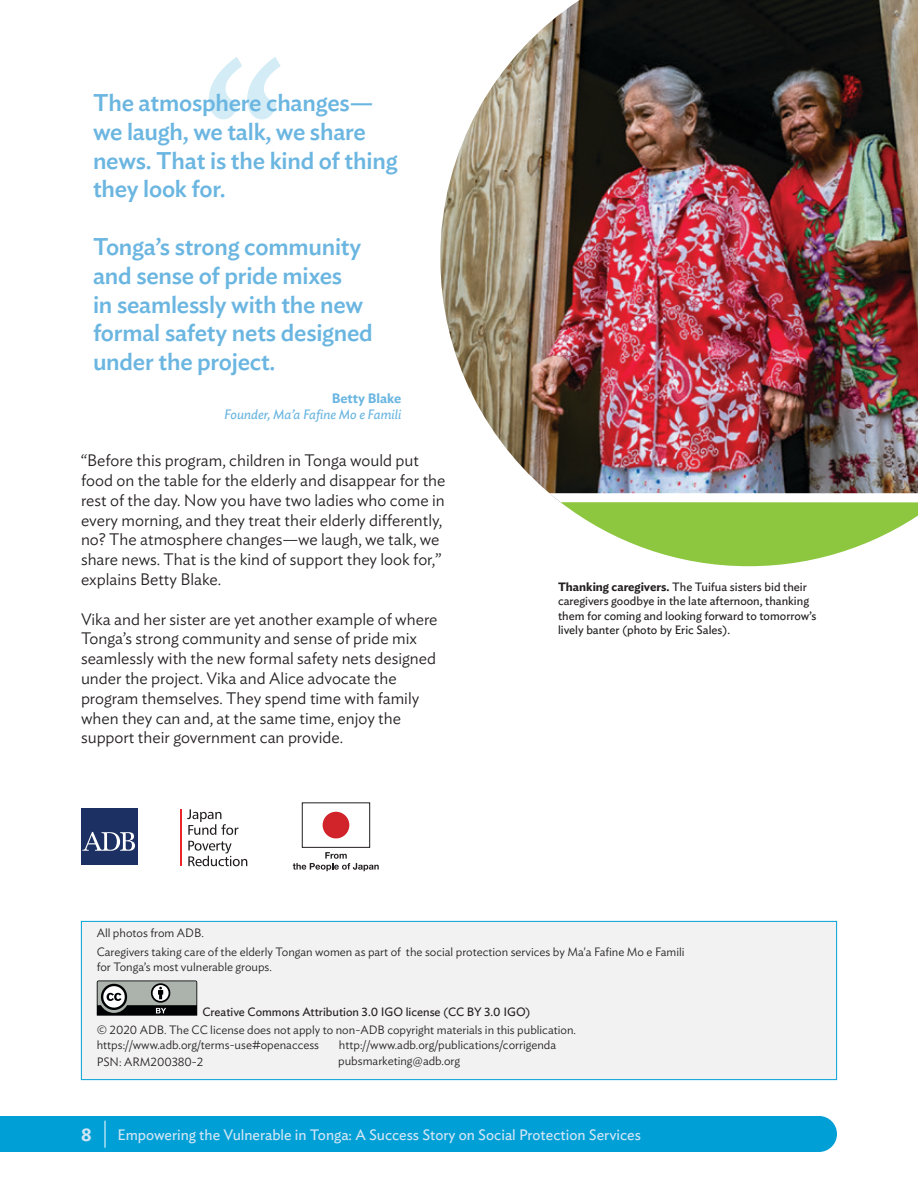
<style>
.page{position:relative;width:918px;height:1188px;background:#fff}
.page>*{position:absolute;margin:0;border:0;box-sizing:border-box;transform-origin:0 0}
.Quote_Style{font:500 24px/28.8px "Ideal Sans";letter-spacing:-.01em;color:#6bb6e1}
.t1{font:600 18px "Ideal Sans";color:#d2e5f5}
.Body_Text{font:300 16.5px/19.8px "Ideal Sans";color:#231f20}
.t2{font:15px "Ideal Sans";color:#d2e5f5}
.Quote_Style-2{font:italic 13.5px "Ideal Sans";color:#6bb6e1}
.Quote_Style-3{font:600 13.5px "Ideal Sans";color:#6bb6e1}
.t3{font:300 12px/15px "Ideal Sans";color:#231f20}
.Photo_Caption{font:12px/14.4px "Ideal Sans";color:#231f20}
.s1{font-weight:600}
</style>
<div class="page">
<div style="left:81px;top:808px;width:57px;height:57px;background:#1c3063"></div>
<svg style="left:82px;top:832px;width:53px;height:19px"></svg>
<hr style="left:180px;top:809px;width:1px;height:57px;background:#eb2427">
<svg style="left:187px;top:809px;width:52px;height:26px"></svg>
<svg style="left:188px;top:841px;width:59px;height:25px"></svg>
<div style="left:302px;top:803px;width:68px;height:45px;border:1px solid #231f20"></div>
<div style="left:323px;top:812px;width:26px;height:26px;background:#d1232a;border-radius:50%"></div>
<svg style="left:293px;top:852px;width:86px;height:19px"></svg>
<div style="left:0;top:1116px;width:819px;height:36px;background:#00a0d7"></div>
<div style="left:801px;top:1116px;width:36px;height:36px;background:#00a0d7;border-radius:50%"></div>
<svg style="left:105px;top:1121px;width:1px;height:27px"></svg>
<svg style="left:209px;top:57px;width:72px;height:62px"></svg>
<div style="left:81px;top:921px;width:756px;height:159px;background:#f2f2f3;border:1px solid #00a0d7"></div>
<svg style="left:97px;top:980px;width:101px;height:36px;background:#777b78"></svg>
<img style="left:440px;top:0;width:478px;height:493px">
<svg style="left:549px;top:493px;width:369px;height:73px"></svg>
<p class="Quote_Style" style="left:93px;top:86px;width:306px">The atmosphere changes— we laugh, we talk, we share news. That is the kind of thing they look for.</p>
<p class="Quote_Style" style="left:93px;top:230px;width:281px">Tonga’s strong community and sense of pride mixes<br>in seamlessly with the new formal safety nets designed under the project.</p>
<p class="Quote_Style-3" style="left:332px;top:387px;width:71px">Betty Blake</p>
<p class="Quote_Style-2" style="left:224px;top:404px;width:179px">Founder, Ma’a Fafine Mo e Famili</p>
<p class="Body_Text" style="left:81px;top:449px;width:366px">“Before this program, children in Tonga would put food on the table for the elderly and disappear for the rest of the day. Now you have two ladies who come in every morning, and they treat their elderly differently, no? The atmosphere changes—we laugh, we talk, we share news. That is the kind of support they look for,” explains Betty Blake.</p>
<p class="Body_Text" style="left:81px;top:608px;width:358px">Vika and her sister are yet another example of where Tonga’s strong community and sense of pride mix seamlessly with the new formal safety nets designed under the project. Vika and Alice advocate the program themselves. They spend time with family when they can and, at the same time, enjoy the support their government can provide.</p>
<p class="Photo_Caption" style="left:558px;top:579px;width:260px"><span class="s1">Thanking caregivers.</span> The Tuifua sisters bid their caregivers goodbye in the late afternoon, thanking them for coming and looking forward to tomorrow’s lively banter (photo by Eric Sales).</p>
<p class="t3" style="left:97px;top:924px;width:109px">All photos from ADB.</p>
<p class="t3" style="left:97px;top:943px;width:589px">Caregivers taking care of the elderly Tongan women as part of the social protection services by Ma'a Fafine Mo e Famili for Tonga’s most vulnerable groups.</p>
<p class="Photo_Caption" style="left:202px;top:1003px;width:330px">Creative Commons Attribution 3.0 IGO license (CC BY 3.0 IGO)</p>
<p class="t3" style="left:97px;top:1022px;width:481px">© 2020 ADB. The CC license does not apply to non-ADB copyright materials in this publication. https://www.adb.org/terms-use#openaccess</p>
<p class="t3" style="left:339px;top:1037px;width:219px">http://www.adb.org/publications/corrigenda</p>
<p class="t3" style="left:97px;top:1053px;width:108px">PSN: ARM200380-2</p>
<p class="t3" style="left:338px;top:1052px;width:123px">pubsmarketing@adb.org</p>
<p class="t1" style="left:81px;top:1121px;width:12px">8</p>
<p class="t2" style="left:118px;top:1123px;width:525px">Empowering the Vulnerable in Tonga: A Success Story on Social Protection Services</p>
</div>
